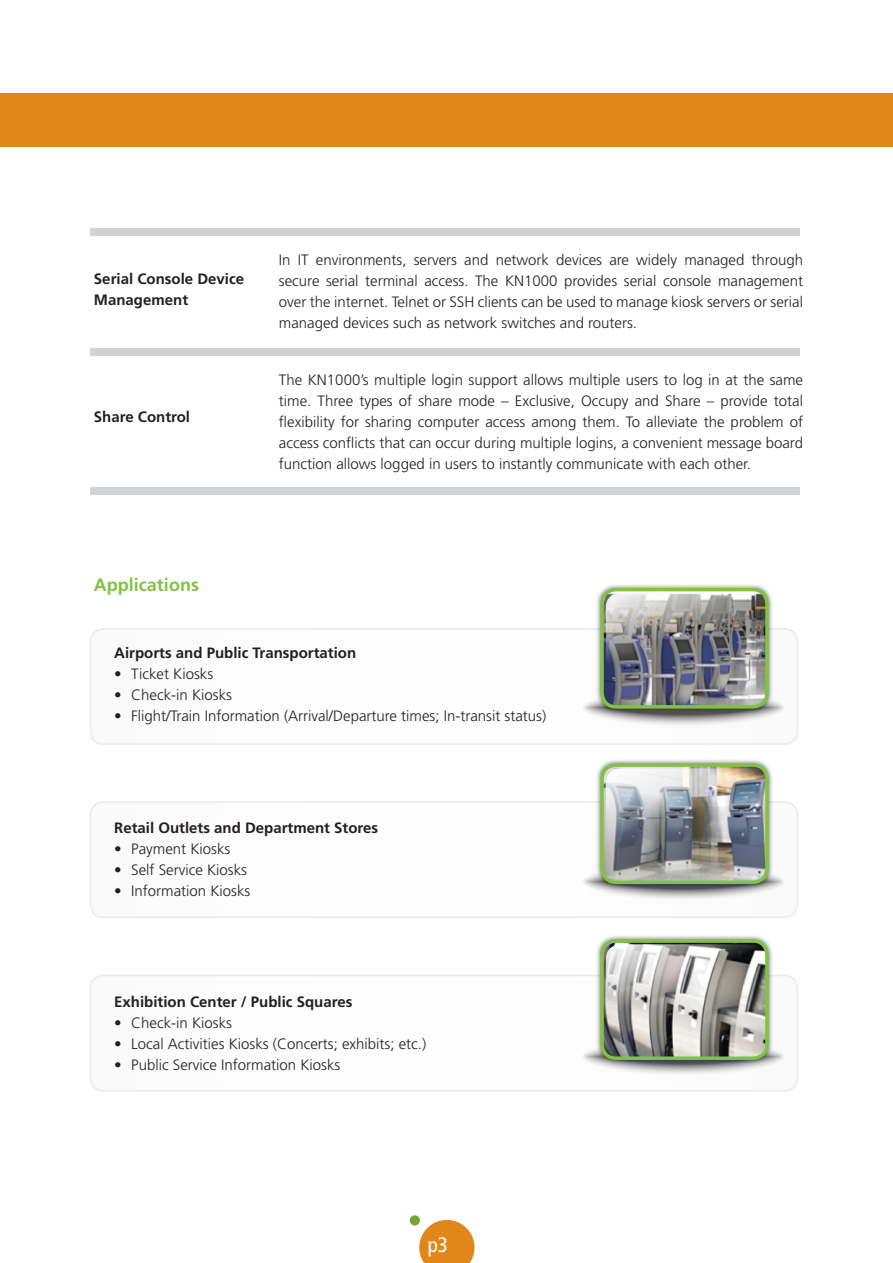
<style>
.page{position:relative;width:893px;height:1263px;background:#fff}
.page>*{position:absolute;margin:0;border:0;box-sizing:border-box;transform-origin:0 0}
.t1{font:condensed 21px "Frutiger";color:#fff}
.t2{font:700 18px "Frutiger";color:#80c342}
.t3{font:300 15px/21px "Frutiger";color:#231f20;text-align:justify}
.t4{font:700 15px/21px "Frutiger";color:#231f20}
</style>
<div class="page">
<div style="left:90px;top:628px;width:708px;height:117px;border:2px solid #ebecec;border-radius:13px"></div>
<div style="left:90px;top:801px;width:708px;height:117px;border:2px solid #ebecec;border-radius:13px"></div>
<div style="left:90px;top:975px;width:708px;height:116px;border:2px solid #ebecec;border-radius:13px"></div>
<div style="left:0;top:94px;width:893px;height:53px;background:#e1871a"></div>
<svg style="left:419px;top:1220px;width:56px;height:43px"></svg>
<div style="left:410px;top:1215px;width:10px;height:10px;background:#77a532;border-radius:50%"></div>
<div style="left:90px;top:228px;width:709px;height:7px;background:#d1d3d4"></div>
<div style="left:90px;top:348px;width:709px;height:8px;background:#d1d3d4"></div>
<div style="left:90px;top:487px;width:709px;height:8px;background:#d1d3d4"></div>
<svg style="left:581px;top:1037px;width:205px;height:40px"></svg>
<div style="left:596px;top:934px;width:177px;height:131px;background:#231f20;opacity:.55"></div>
<img style="left:602px;top:941px;width:165px;height:116px">
<div style="left:600px;top:939px;width:169px;height:121px;border:3px solid #80c342;border-radius:14px"></div>
<svg style="left:606px;top:944px;width:194px;height:90px"></svg>
<svg style="left:581px;top:862px;width:205px;height:39px"></svg>
<div style="left:596px;top:759px;width:177px;height:130px;background:#231f20;opacity:.55"></div>
<img style="left:602px;top:765px;width:165px;height:117px">
<div style="left:600px;top:763px;width:169px;height:121px;border:3px solid #80c342;border-radius:14px"></div>
<img style="left:606px;top:768px;width:194px;height:90px;border-radius:15px">
<svg style="left:581px;top:688px;width:205px;height:39px"></svg>
<div style="left:596px;top:583px;width:177px;height:130px;background:#231f20;opacity:.55"></div>
<img style="left:602px;top:590px;width:165px;height:117px">
<div style="left:600px;top:588px;width:169px;height:120px;border:3px solid #80c342;border-radius:14px"></div>
<svg style="left:606px;top:593px;width:194px;height:89px"></svg>
<p class="t4" style="left:94px;top:268px;width:152px">Serial Console Device<br>Management</p>
<p class="t4" style="left:94px;top:406px;width:98px">Share Control</p>
<p class="t3" style="left:279px;top:249px;width:526px">In IT environments, servers and network devices are widely managed through secure serial terminal access. The KN1000 provides serial console management over the internet. Telnet or SSH clients can be used to manage kiosk servers or serial managed devices such as network switches and routers.</p>
<p class="t3" style="left:279px;top:369px;width:526px">The KN1000’s multiple login support allows multiple users to log in at the same time. Three types of share mode – Exclusive, Occupy and Share – provide total flexibility for sharing computer access among them. To alleviate the problem of access conflicts that can occur during multiple logins, a convenient message board function allows logged in users to instantly communicate with each other.</p>
<p class="t2" style="left:94px;top:574px;width:106px">Applications</p>
<p class="t4" style="left:114px;top:643px;width:243px">Airports and Public Transportation</p>
<p class="t3" style="left:114px;top:664px;width:101px">• Ticket Kiosks</p>
<p class="t3" style="left:114px;top:685px;width:119px">• Check-in Kiosks</p>
<p class="t3" style="left:114px;top:706px;width:434px">• Flight/Train Information (Arrival/Departure times; In-transit status)</p>
<p class="t4" style="left:114px;top:817px;width:265px">Retail Outlets and Department Stores</p>
<p class="t3" style="left:114px;top:839px;width:118px">• Payment Kiosks</p>
<p class="t3" style="left:114px;top:860px;width:134px">• Self Service Kiosks</p>
<p class="t3" style="left:114px;top:881px;width:138px">• Information Kiosks</p>
<p class="t4" style="left:114px;top:991px;width:240px">Exhibition Center / Public Squares</p>
<p class="t3" style="left:114px;top:1012px;width:119px">• Check-in Kiosks</p>
<p class="t3" style="left:114px;top:1033px;width:313px">• Local Activities Kiosks (Concerts; exhibits; etc.)</p>
<p class="t3" style="left:114px;top:1054px;width:228px">• Public Service Information Kiosks</p>
<p class="t1" style="left:428px;top:1232px;width:22px">p3</p>
</div>
